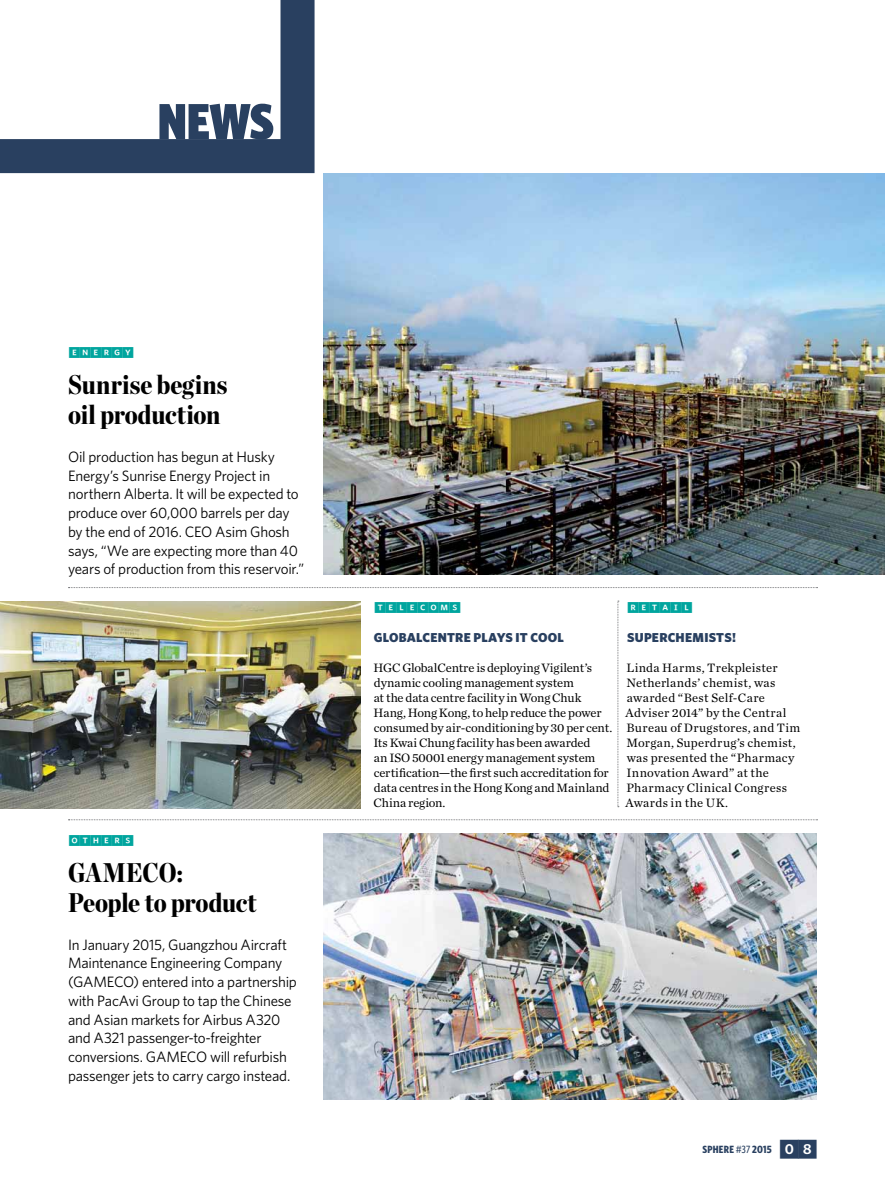
<style>
.page{position:relative;width:885px;height:1191px;background:#fff}
.page>*{position:absolute;margin:0;border:0;box-sizing:border-box;transform-origin:0 0}
.t1{font:900 51px "Whitney Condensed";color:#294060}
.t2{font:900 27px/30px "Chronicle Disp Cond";color:#000}
.t3{font:15px/18.8px "Whitney";letter-spacing:-.015em;color:#000}
.t4{font:900 12.9px "Whitney";letter-spacing:.015em;color:#294060}
.t5{font:12.9px "Whitney Index Black Square Bd";letter-spacing:-.18em;color:#00a59e}
.t6{font:12.6px/15px "Chronicle Text G1";color:#000}
.t7{font:12.6px/15px "Chronicle Text G1";letter-spacing:.025em;color:#000}
.t8{font:700 10.5px "Whitney Condensed";letter-spacing:.02em;color:#294060}
.s1{font-family:"Whitney"}
.s2{font-weight:500}
.s3{font-family:"Whitney Index Black Square Bd";font-weight:400;font-size:22.5px}
</style>
<div class="page">
<img style="left:324px;top:173px;width:560px;height:401px">
<svg style="left:617px;top:601px;width:2px;height:206px"></svg>
<svg style="left:68px;top:587px;width:749px;height:1px"></svg>
<svg style="left:68px;top:819px;width:749px;height:1px"></svg>
<img style="left:0;top:601px;width:360px;height:207px">
<img style="left:324px;top:833px;width:492px;height:266px">
<svg style="left:0;top:0;width:314px;height:173px"></svg>
<h1 class="t1" style="left:158px;top:92px;width:118px">NEWS</h1>
<p class="t5" style="left:68px;top:346px;width:68px">ENERGY</p>
<h2 class="t2" style="left:68px;top:368px;width:161px">Sunrise begins oil production</h2>
<p class="t3" style="left:68px;top:447px;width:238px">Oil production has begun at Husky Energy’s Sunrise Energy Project in northern Alberta. It will be expected to produce over 60,000 barrels per day by the end of 2016. CEO Asim Ghosh says, “We are expecting more than 40 years of production from this reservoir.”</p>
<p class="t5" style="left:68px;top:834px;width:68px">OTHERS</p>
<h2 class="t2" style="left:68px;top:856px;width:190px">GAMECO:<br>People to product</h2>
<p class="t3" style="left:68px;top:934px;width:230px">In January 2015, Guangzhou Aircraft Maintenance Engineering Company (GAMECO) entered into a partnership with PacAvi Group to tap the Chinese and Asian markets for Airbus A320 and A321 passenger-to-freighter conversions. GAMECO will refurbish passenger jets to carry cargo instead.</p>
<p class="t5" style="left:374px;top:601px;width:89px">TELECOMS</p>
<p class="t4" style="left:373px;top:629px;width:191px">GLOBALCENTRE PLAYS IT COOL</p>
<p class="t6" style="left:373px;top:659px;width:240px">HGC GlobalCentre is deploying Vigilent’s dynamic cooling management system<br>at the data centre facility in Wong Chuk Hang, Hong Kong, to help reduce the power consumed by air-conditioning by 30 per cent.<br>Its Kwai Chung facility has been awarded<br>an ISO 50001 energy management system certification<span class="s1">—</span>the first such accreditation for data centres in the Hong Kong and Mainland China region.</p>
<p class="t5" style="left:627px;top:601px;width:68px">RETAIL</p>
<p class="t4" style="left:627px;top:629px;width:110px">SUPERCHEMISTS!</p>
<p class="t7" style="left:625px;top:659px;width:176px">Linda Harms, Trekpleister<br>Netherlands’ chemist, was awarded “Best Self-Care<br>Adviser 2014” by the Central<br>Bureau of Drugstores, and Tim<br>Morgan, Superdrug’s chemist, was presented the “Pharmacy<br>Innovation Award” at the<br>Pharmacy Clinical Congress<br>Awards in the UK.</p>
<p class="t8" style="left:702px;top:1143px;width:118px">SPHERE <span class="s2">#37</span> 2015 <span class="s3">08</span></p>
</div>
